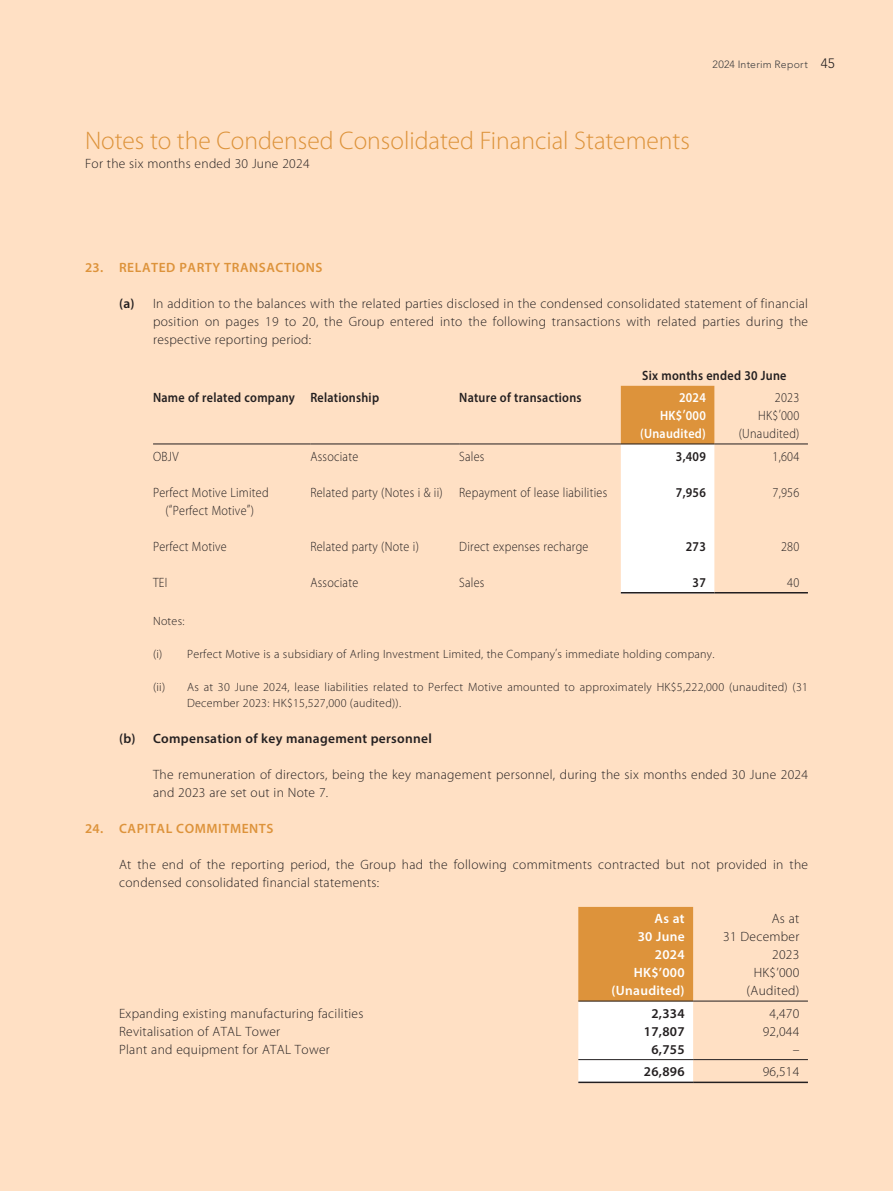
<style>
.page{position:relative;width:893px;height:1191px;background:#ffe0c4}
.page>*{position:absolute;margin:0;border:0;box-sizing:border-box;transform-origin:0 0}
.t1{font:300 25.5px "Myriad Pro";color:#dd933b}
.t2{font:300 13.5px/18px "Myriad Pro";letter-spacing:.02em;color:#231f20}
.t3{font:300 13.5px/18px "Myriad Pro";letter-spacing:.02em;color:#231f20;text-align:center;scale:.9 1}
.t4{font:600 13.5px "Myriad Pro";letter-spacing:.02em;color:#231f20;scale:.9 1}
.t5{font:600 13.5px "Myriad Pro";letter-spacing:.02em;color:#231f20}
.t6{font:600 13.5px "Myriad Pro";letter-spacing:.04em;color:#dd933b}
.t7{font:600 13.5px "Myriad Pro";letter-spacing:.02em;color:#fff}
.t8{font:600 13.5px "Myriad Pro";letter-spacing:.02em;color:#fff;scale:.9 1}
.t9{font:300 12px/16.5px "Myriad Pro";letter-spacing:.02em;color:#231f20}
.t10{font:300 10.5px "Avenir LT Std";letter-spacing:.025em;color:#3e3e3f}
.s1{font-size:13.5px;color:#231f20}
.s2{font-weight:600}
</style>
<div class="page">
<svg style="left:621px;top:386px;width:93px;height:206px;background:#f5e0c7"></svg>
<hr style="left:153px;top:443px;width:157px;height:1px;background:#231f20">
<hr style="left:310px;top:443px;width:149px;height:1px;background:#231f20">
<hr style="left:459px;top:443px;width:162px;height:1px;background:#231f20">
<hr style="left:621px;top:443px;width:93px;height:1px;background:#231f20">
<hr style="left:714px;top:443px;width:94px;height:1px;background:#231f20">
<hr style="left:621px;top:592px;width:93px;height:1px;background:#231f20">
<hr style="left:714px;top:592px;width:94px;height:1px;background:#231f20">
<svg style="left:578px;top:907px;width:115px;height:174px;background:#ebc394"></svg>
<hr style="left:578px;top:1000px;width:115px;height:1px;background:#231f20">
<hr style="left:693px;top:1000px;width:115px;height:1px;background:#231f20">
<hr style="left:578px;top:1059px;width:115px;height:1px;background:#231f20">
<hr style="left:693px;top:1059px;width:115px;height:1px;background:#231f20">
<hr style="left:578px;top:1081px;width:115px;height:2px;background:#231f20">
<hr style="left:693px;top:1081px;width:115px;height:2px;background:#231f20">
<p class="t10" style="left:712px;top:58px;width:124px">2024 Interim Report <span class="s1">45</span></p>
<h1 class="t1" style="left:85px;top:125px;width:606px">Notes to the Condensed Consolidated Financial Statements</h1>
<p class="t2" style="left:85px;top:155px;width:226px">For the six months ended 30 June 2024</p>
<p class="t6" style="left:85px;top:258px;width:239px">23. RELATED PARTY TRANSACTIONS</p>
<p class="t2" style="left:153px;top:294px;width:656px;text-align:justify;text-indent:-34px"><span class="s2">(a)</span> In addition to the balances with the related parties disclosed in the condensed consolidated statement of financial position on pages 19 to 20, the Group entered into the following transactions with related parties during the respective reporting period:</p>
<p class="t4" style="left:642px;top:366px;width:162px">Six months ended 30 June</p>
<p class="t4" style="left:153px;top:389px;width:253px">Name of related company Relationship</p>
<p class="t4" style="left:459px;top:389px;width:138px">Nature of transactions</p>
<p class="t8" style="left:679px;top:389px;width:31px">2024</p>
<p class="t3" style="left:775px;top:388px;width:29px">2023</p>
<p class="t8" style="left:660px;top:407px;width:52px">HK$’000</p>
<p class="t3" style="left:758px;top:406px;width:47px">HK$’000</p>
<p class="t8" style="left:640px;top:425px;width:75px">(Unaudited)</p>
<p class="t3" style="left:739px;top:424px;width:69px">(Unaudited)</p>
<p class="t3" style="left:153px;top:447px;width:30px">OBJV</p>
<p class="t3" style="left:310px;top:447px;width:55px">Associate</p>
<p class="t3" style="left:459px;top:447px;width:30px">Sales</p>
<p class="t4" style="left:676px;top:447px;width:35px">3,409</p>
<p class="t3" style="left:772px;top:447px;width:31px">1,604</p>
<p class="t3" style="left:153px;top:483px;width:130px">Perfect Motive Limited (“Perfect Motive”)</p>
<p class="t3" style="left:310px;top:483px;width:331px">Related party (Notes i &amp; ii) Repayment of lease liabilities</p>
<p class="t4" style="left:676px;top:483px;width:35px">7,956</p>
<p class="t3" style="left:772px;top:483px;width:31px">7,956</p>
<p class="t3" style="left:153px;top:537px;width:84px">Perfect Motive</p>
<p class="t3" style="left:310px;top:537px;width:122px">Related party (Note i)</p>
<p class="t3" style="left:459px;top:537px;width:145px">Direct expenses recharge</p>
<p class="t4" style="left:686px;top:537px;width:24px">273</p>
<p class="t3" style="left:781px;top:537px;width:22px">280</p>
<p class="t3" style="left:153px;top:573px;width:18px">TEI</p>
<p class="t3" style="left:310px;top:573px;width:55px">Associate</p>
<p class="t3" style="left:459px;top:573px;width:30px">Sales</p>
<p class="t4" style="left:693px;top:573px;width:16px">37</p>
<p class="t3" style="left:787px;top:573px;width:15px">40</p>
<p class="t9" style="left:153px;top:612px;width:33px">Notes:</p>
<p class="t9" style="left:153px;top:645px;width:563px">(i) Perfect Motive is a subsidiary of Arling Investment Limited, the Company’s immediate holding company.</p>
<p class="t9" style="left:153px;top:678px;width:14px">(ii)</p>
<p class="t9" style="left:187px;top:678px;width:622px">As at 30 June 2024, lease liabilities related to Perfect Motive amounted to approximately HK$5,222,000 (unaudited) (31<br>December 2023: HK$15,527,000 (audited)).</p>
<p class="t5" style="left:119px;top:730px;width:314px">(b) Compensation of key management personnel</p>
<p class="t2" style="left:153px;top:765px;width:656px">The remuneration of directors, being the key management personnel, during the six months ended 30 June 2024 and 2023 are set out in Note 7.</p>
<p class="t6" style="left:85px;top:820px;width:190px">24. CAPITAL COMMITMENTS</p>
<p class="t2" style="left:119px;top:855px;width:690px">At the end of the reporting period, the Group had the following commitments contracted but not provided in the condensed consolidated financial statements:</p>
<p class="t7" style="left:655px;top:910px;width:32px">As at</p>
<p class="t2" style="left:772px;top:909px;width:29px">As at</p>
<p class="t7" style="left:638px;top:928px;width:48px">30 June</p>
<p class="t2" style="left:723px;top:927px;width:78px">31 December</p>
<p class="t7" style="left:655px;top:946px;width:31px">2024</p>
<p class="t2" style="left:772px;top:945px;width:29px">2023</p>
<p class="t7" style="left:634px;top:964px;width:52px">HK$’000</p>
<p class="t2" style="left:754px;top:963px;width:47px">HK$’000</p>
<p class="t7" style="left:612px;top:982px;width:75px">(Unaudited)</p>
<p class="t2" style="left:747px;top:981px;width:54px">(Audited)</p>
<p class="t2" style="left:119px;top:1004px;width:246px">Expanding existing manufacturing facilities</p>
<p class="t5" style="left:651px;top:1004px;width:35px">2,334</p>
<p class="t2" style="left:769px;top:1004px;width:31px">4,470</p>
<p class="t2" style="left:119px;top:1022px;width:163px">Revitalisation of ATAL Tower</p>
<p class="t5" style="left:644px;top:1022px;width:42px">17,807</p>
<p class="t2" style="left:763px;top:1022px;width:38px">92,044</p>
<p class="t2" style="left:119px;top:1040px;width:212px">Plant and equipment for ATAL Tower</p>
<p class="t5" style="left:651px;top:1040px;width:35px">6,755</p>
<p class="t2" style="left:793px;top:1040px;width:8px">–</p>
<p class="t5" style="left:644px;top:1063px;width:42px">26,896</p>
<p class="t2" style="left:763px;top:1062px;width:38px">96,514</p>
</div>
